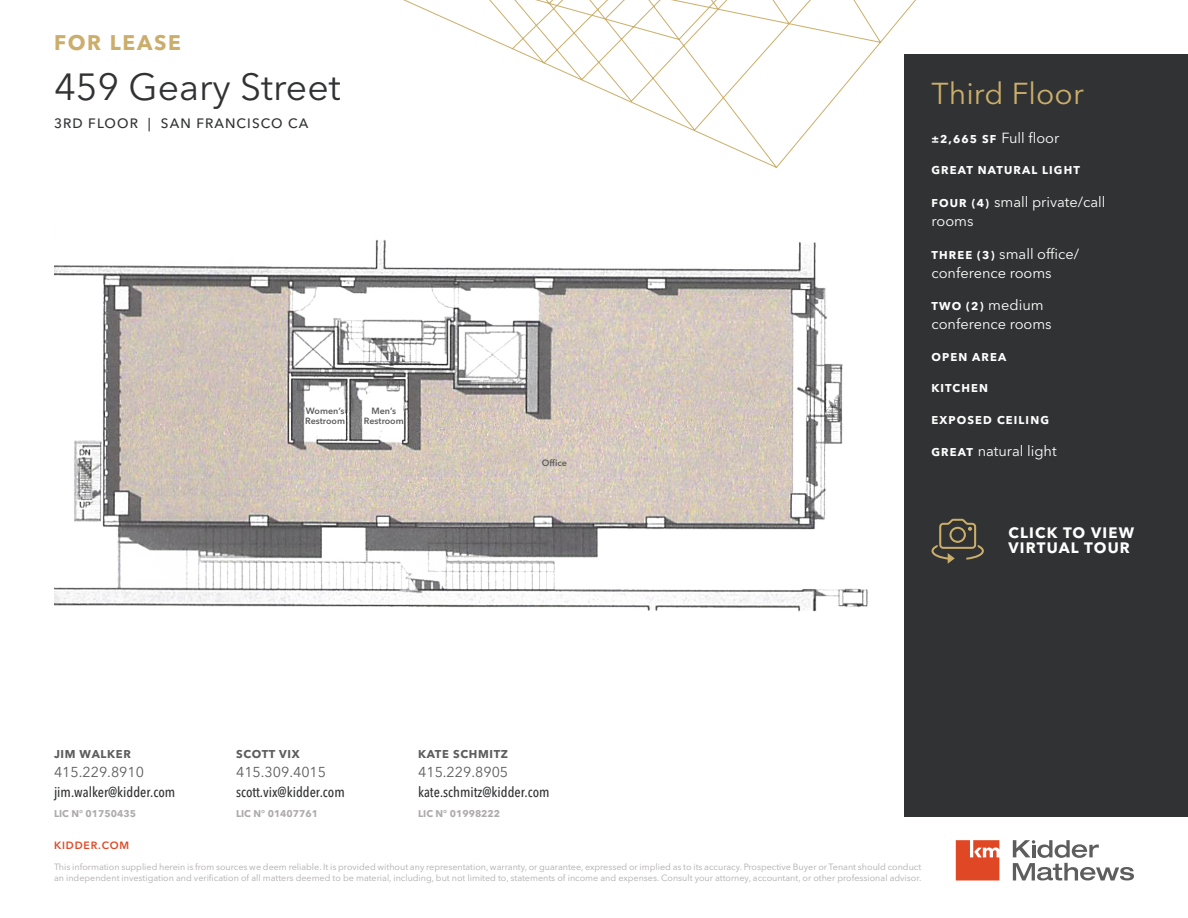
<style>
.page{position:relative;width:1188px;height:918px;background:#fff}
.page>*{position:absolute;margin:0;border:0;box-sizing:border-box;transform-origin:0 0}
.Property_Name_-_Charcoal{font:37.5px "Avenir Next LT Pro";color:#313234}
.Callout_Text_-_Gold{font:30px "Avenir Next LT Pro";color:#cbae6b}
.For_Lease___Sale__After_Pages__-_Gold{font:700 21px "Avenir Next LT Pro";letter-spacing:.08em;color:#cbae6b}
.Airport_Drive_Callout{font:700 15px/15px "Avenir Next LT Pro";letter-spacing:.08em;color:#fff}
.Bullets_-_White{font:14.55px/19px "Avenir Next LT Pro";color:#fff}
.Contact_Info_-_Ash{font:500 condensed 14.25px "Avenir Next LT Pro";color:#313234}
.Contact_Info_-_Ash-2{font:14.25px "Avenir Next LT Pro";color:#5e5d5d}
.Property_Address_-_Charcoal{font:500 13.5px "Avenir Next LT Pro";letter-spacing:.08em;color:#313234}
.Bullets_-_White-2{font:700 11.25px "Avenir Next LT Pro";letter-spacing:.1em;color:#fff}
.Contact_Info_-_Ash-3{font:700 11.25px "Avenir Next LT Pro";letter-spacing:.06em;color:#5e5d5d}
.t1{font:600 10.5px "Avenir Next LT Pro";letter-spacing:.08em;color:#e04825}
.Contact_Info_-_Ash-4{font:700 9.75px "Avenir Next LT Pro";color:#afabac}
.t2{font:9px/10.8px "Avenir Next LT Pro";color:#afabac}
.Misc_Floor_Plan_Items{font:600 9px/10.5px "Avenir Next LT Pro";color:#5e5d5d;text-align:center}
.s1{font-weight:700;font-size:11.25px}
.s2{font-weight:400;font-size:14.55px}
</style>
<div class="page">
<svg style="left:1013px;top:840px;width:121px;height:41px"></svg>
<svg style="left:956px;top:840px;width:43px;height:41px;background:#e35f40"></svg>
<svg style="left:403px;top:0;width:513px;height:168px"></svg>
<div style="left:904px;top:54px;width:284px;height:763px;background:#313234"></div>
<img style="left:54px;top:239px;width:814px;height:373px">
<svg style="left:932px;top:519px;width:52px;height:45px"></svg>
<p class="For_Lease___Sale__After_Pages__-_Gold" style="left:54px;top:30px;width:128px">FOR LEASE</p>
<p class="Property_Name_-_Charcoal" style="left:54px;top:64px;width:288px">459 Geary Street</p>
<p class="Callout_Text_-_Gold" style="left:932px;top:75px;width:154px">Third Floor</p>
<p class="Bullets_-_White" style="left:932px;top:128px;width:129px"><span class="s1">±2,665 SF</span> Full floor</p>
<p class="Bullets_-_White-2" style="left:932px;top:164px;width:150px">GREAT NATURAL LIGHT</p>
<p class="Bullets_-_White" style="left:932px;top:192px;width:176px"><span class="s1">FOUR (4)</span> small private/call rooms</p>
<p class="Bullets_-_White" style="left:932px;top:244px;width:149px"><span class="s1">THREE (3)</span> small office/ conference rooms</p>
<p class="Bullets_-_White-2" style="left:932px;top:299px;width:114px">TWO (2) <span class="s2">medium</span></p>
<p class="Bullets_-_White" style="left:932px;top:315px;width:122px">conference rooms</p>
<p class="Bullets_-_White-2" style="left:932px;top:350px;width:76px">OPEN AREA</p>
<p class="Bullets_-_White-2" style="left:932px;top:381px;width:58px">KITCHEN</p>
<p class="Bullets_-_White-2" style="left:932px;top:413px;width:119px">EXPOSED CEILING</p>
<p class="Bullets_-_White" style="left:932px;top:442px;width:127px"><span class="s1">GREAT</span> natural light</p>
<p class="Misc_Floor_Plan_Items" style="left:542px;top:457px;width:27px">Office</p>
<p class="Property_Address_-_Charcoal" style="left:54px;top:115px;width:256px">3RD FLOOR | SAN FRANCISCO CA</p>
<p class="Misc_Floor_Plan_Items" style="left:305px;top:405px;width:41px;text-align:left">Women’s<br>Restroom</p>
<p class="Misc_Floor_Plan_Items" style="left:364px;top:405px;width:41px">Men’s<br>Restroom</p>
<p class="Contact_Info_-_Ash-3" style="left:54px;top:747px;width:78px">JIM WALKER</p>
<p class="Contact_Info_-_Ash-2" style="left:54px;top:764px;width:92px">415.229.8910</p>
<p class="Contact_Info_-_Ash" style="left:54px;top:784px;width:123px">jim.walker@kidder.com</p>
<p class="Contact_Info_-_Ash-4" style="left:54px;top:807px;width:84px">LIC N° 01750435</p>
<p class="t1" style="left:54px;top:839px;width:77px">KIDDER.COM</p>
<p class="Contact_Info_-_Ash-3" style="left:236px;top:747px;width:65px">SCOTT VIX</p>
<p class="Contact_Info_-_Ash-2" style="left:236px;top:764px;width:92px">415.309.4015</p>
<p class="Contact_Info_-_Ash" style="left:236px;top:784px;width:110px">scott.vix@kidder.com</p>
<p class="Contact_Info_-_Ash-4" style="left:236px;top:807px;width:84px">LIC N° 01407761</p>
<p class="Contact_Info_-_Ash-3" style="left:418px;top:747px;width:91px">KATE SCHMITZ</p>
<p class="Contact_Info_-_Ash-2" style="left:418px;top:764px;width:92px">415.229.8905</p>
<p class="Contact_Info_-_Ash" style="left:418px;top:784px;width:133px">kate.schmitz@kidder.com</p>
<p class="Contact_Info_-_Ash-4" style="left:418px;top:807px;width:84px">LIC N° 01998222</p>
<p class="t2" style="left:54px;top:861px;width:869px">This information supplied herein is from sources we deem reliable. It is provided without any representation, warranty, or guarantee, expressed or implied as to its accuracy. Prospective Buyer or Tenant should conduct an independent investigation and verification of all matters deemed to be material, including, but not limited to, statements of income and expenses. Consult your attorney, accountant, or other professional advisor.</p>
<p class="Airport_Drive_Callout" style="left:1009px;top:525px;width:127px">CLICK TO VIEW<br>VIRTUAL TOUR</p>
</div>
